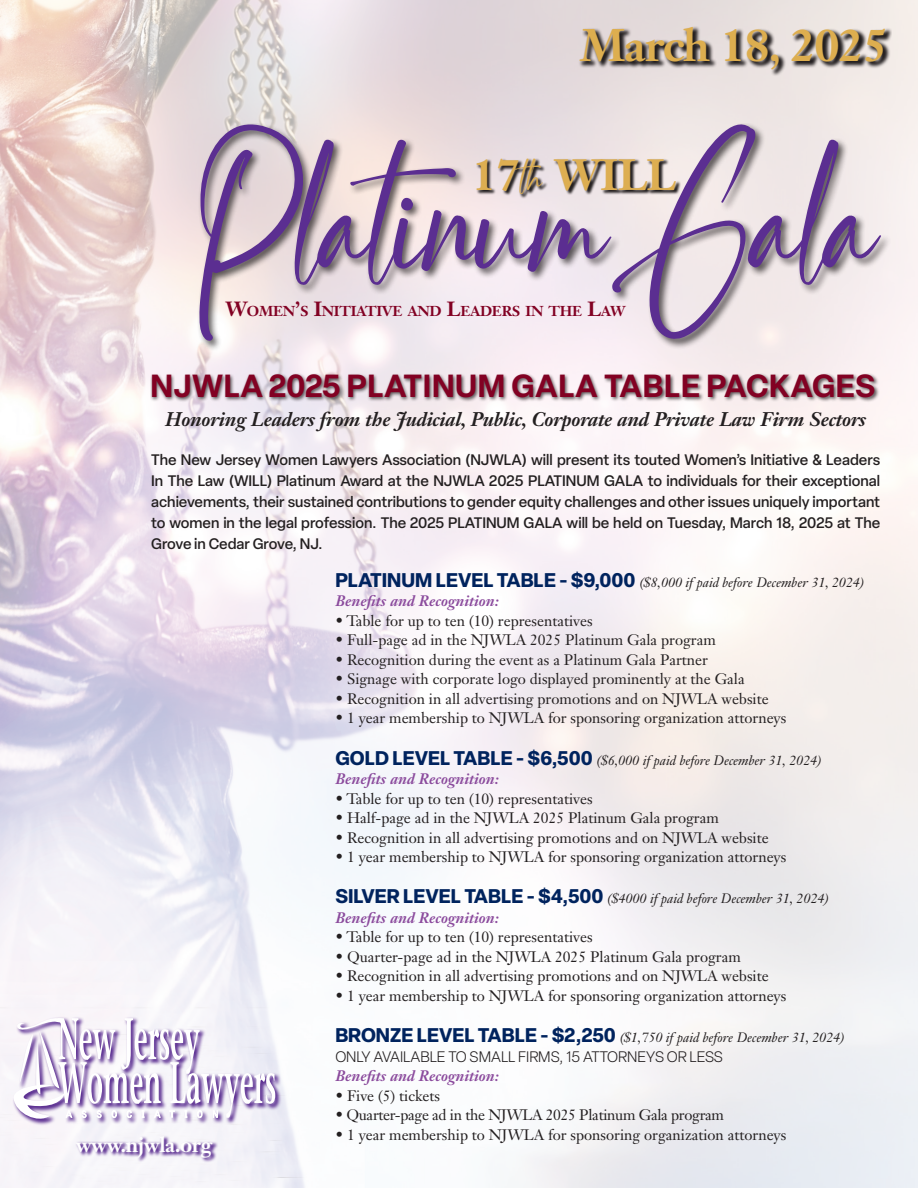
<style>
.page{position:relative;width:918px;height:1188px;background:#fff}
.page>*{position:absolute;margin:0;border:0;box-sizing:border-box;transform-origin:0 0}
.t1{font:132.3px "Handselled Demo";color:#5b2e91}
.t2{font:700 45px "Janson Text LT Std";letter-spacing:-.02em;color:#ddae4f}
.t3{font:700 43.2px "Janson Text LT Std";color:#ddae51}
.t4{font:600 31.5px "Elza";letter-spacing:.02em;color:#820123}
.t5{font:700 21px "Janson Text LT Std";letter-spacing:-.02em;color:#fff}
.t6{font:italic 700 19.5px "Janson Text LT Std";letter-spacing:-.01em;color:#231f20}
.t7{font:15px "Janson Text LT Std";color:#231f20}
.t8{font:500 15px/21px "Elza";color:#231f20;text-align:justify}
.t9{font:italic 700 15px "Janson Text LT Std";color:#8b4b9d}
.t10{font:15px "Janson Text LT Std";letter-spacing:-.02em;color:#231f20}
.t11{font:300 15px "Elza";color:#231f20}
.t12{font:700 14.1px "Janson Text LT Std";letter-spacing:-.015em;color:#820123}
.t13{font:italic 13.5px "Janson Text LT Std";color:#231f20}
.s1{font-family:"Elza";font-weight:700;font-style:normal;font-size:19.5px;color:#00235e}
.s2{font-family:"Handselled Demo";font-weight:400;font-size:32.4px}
.s3{font-size:20.25px}
</style>
<div class="page">
<img style="left:0;top:0;width:918px;height:1188px">
<svg style="left:12px;top:1017px;width:270px;height:109px"></svg>
<svg style="left:12px;top:1017px;width:263px;height:107px"></svg>
<svg style="left:75px;top:1135px;width:144px;height:28px"></svg>
<svg style="left:579px;top:26px;width:313px;height:51px;background:#a9a2a2"></svg>
<div style="left:197px;top:123px;width:694px;height:229px;background:#231f20;opacity:.75"></div>
<div style="left:150px;top:373px;width:730px;height:30px;background:#231f20;opacity:.75"></div>
<h2 class="t2" style="left:580px;top:16px;width:309px">March 18, 2025</h2>
<h1 class="t1" style="left:193px;top:145px;width:684px">PlatinumGala</h1>
<p class="t4" style="left:150px;top:364px;width:727px">NJWLA 2025 PLATINUM GALA TABLE PACKAGES</p>
<p class="t6" style="left:165px;top:406px;width:702px">Honoring Leaders from the Judicial, Public, Corporate and Private Law Firm Sectors</p>
<p class="t8" style="left:151px;top:449px;width:731px">The New Jersey Women Lawyers Association (NJWLA) will present its touted Women’s Initiative &amp; Leaders In The Law (WILL) Platinum Award at the NJWLA 2025 PLATINUM GALA to individuals for their exceptional achievements, their sustained contributions to gender equity challenges and other issues uniquely important to women in the legal profession. The 2025 PLATINUM GALA will be held on Tuesday, March 18, 2025 at The Grove in Cedar Grove, NJ.</p>
<p class="t13" style="left:335px;top:574px;width:531px"><span class="s1">PLATINUM LEVEL TABLE - $9,000</span> ($8,000 if paid before December 31, 2024)</p>
<p class="t9" style="left:335px;top:591px;width:165px">Benefits and Recognition:</p>
<p class="t7" style="left:335px;top:611px;width:259px">• Table for up to ten (10) representatives</p>
<p class="t7" style="left:335px;top:630px;width:382px">• Full-page ad in the NJWLA 2025 Platinum Gala program</p>
<p class="t7" style="left:335px;top:650px;width:374px">• Recognition during the event as a Platinum Gala Partner</p>
<p class="t7" style="left:335px;top:669px;width:411px">• Signage with corporate logo displayed prominently at the Gala</p>
<p class="t7" style="left:335px;top:689px;width:435px">• Recognition in all advertising promotions and on NJWLA website</p>
<p class="t7" style="left:335px;top:708px;width:453px">• 1 year membership to NJWLA for sponsoring organization attorneys</p>
<p class="t13" style="left:335px;top:752px;width:488px"><span class="s1">GOLD LEVEL TABLE - $6,500</span> ($6,000 if paid before December 31, 2024)</p>
<p class="t9" style="left:335px;top:769px;width:165px">Benefits and Recognition:</p>
<p class="t7" style="left:335px;top:789px;width:259px">• Table for up to ten (10) representatives</p>
<p class="t7" style="left:335px;top:808px;width:385px">• Half-page ad in the NJWLA 2025 Platinum Gala program</p>
<p class="t7" style="left:335px;top:828px;width:435px">• Recognition in all advertising promotions and on NJWLA website</p>
<p class="t7" style="left:335px;top:847px;width:453px">• 1 year membership to NJWLA for sponsoring organization attorneys</p>
<p class="t13" style="left:335px;top:890px;width:495px"><span class="s1">SILVER LEVEL TABLE - $4,500</span> ($4000 if paid before December 31, 2024)</p>
<p class="t9" style="left:335px;top:908px;width:165px">Benefits and Recognition:</p>
<p class="t7" style="left:335px;top:928px;width:259px">• Table for up to ten (10) representatives</p>
<p class="t7" style="left:335px;top:947px;width:407px">• Quarter-page ad in the NJWLA 2025 Platinum Gala program</p>
<p class="t7" style="left:335px;top:967px;width:435px">• Recognition in all advertising promotions and on NJWLA website</p>
<p class="t7" style="left:335px;top:986px;width:453px">• 1 year membership to NJWLA for sponsoring organization attorneys</p>
<p class="t13" style="left:335px;top:1029px;width:511px"><span class="s1">BRONZE LEVEL TABLE - $2,250</span> ($1,750 if paid before December 31, 2024)</p>
<p class="t11" style="left:335px;top:1047px;width:389px">ONLY AVAILABLE TO SMALL FIRMS, 15 ATTORNEYS OR LESS</p>
<p class="t9" style="left:335px;top:1066px;width:165px">Benefits and Recognition:</p>
<p class="t7" style="left:335px;top:1086px;width:106px">• Five (5) tickets</p>
<p class="t10" style="left:335px;top:1106px;width:390px">• Quarter-page ad in the NJWLA 2025 Platinum Gala program</p>
<p class="t7" style="left:335px;top:1125px;width:453px">• 1 year membership to NJWLA for sponsoring organization attorneys</p>
<h3 class="t3" style="left:472px;top:147px;width:206px">17<span class="s2">th</span> WILL</h3>
<p class="t12" style="left:225px;top:302px;width:402px"><span class="s3">W</span>OMEN<span class="s3">’</span>S <span class="s3">I</span>NITIATIVE AND <span class="s3">L</span>EADERS IN THE <span class="s3">L</span>AW</p>
<h3 class="t5" style="left:76px;top:1131px;width:138px">www.njwla.org</h3>
</div>
